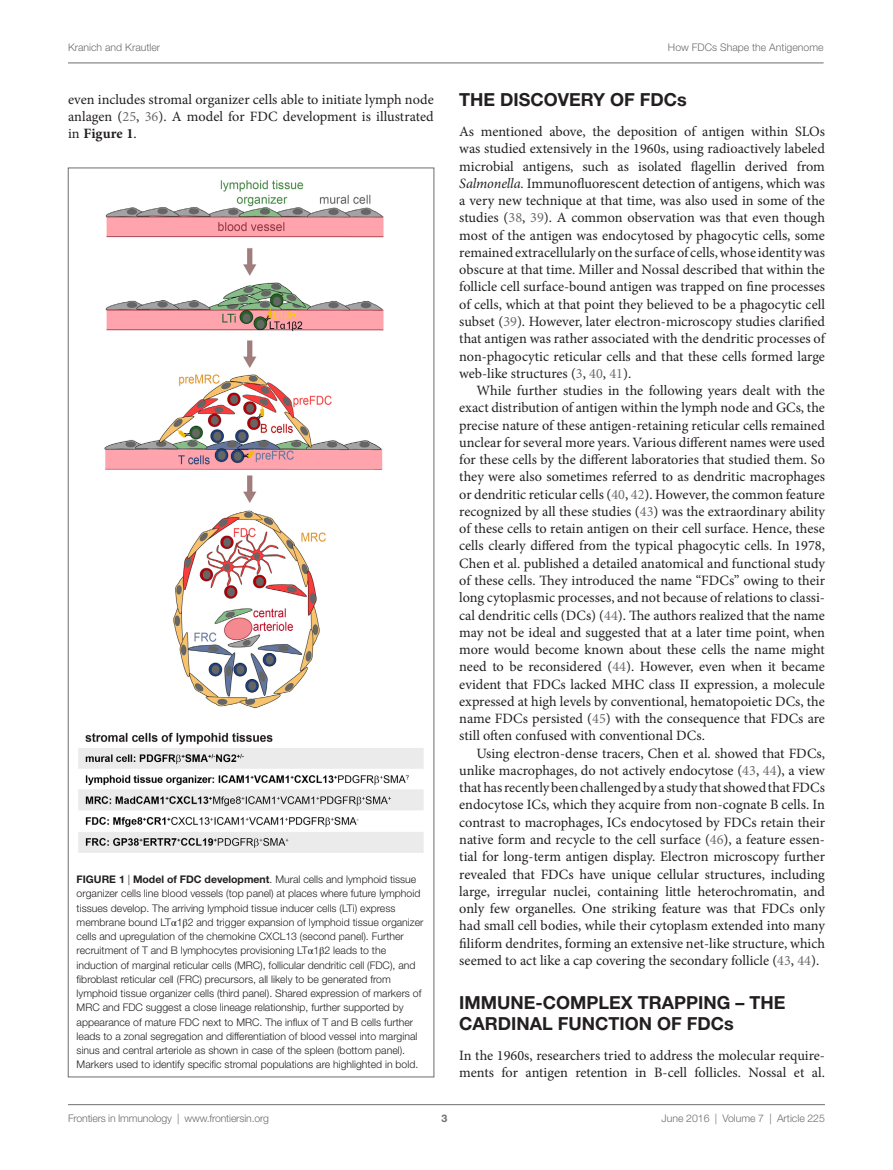
<style>
.page{position:relative;width:893px;height:1170px;background:#fff}
.page>*{position:absolute;margin:0;border:0;box-sizing:border-box;transform-origin:0 0}
.t1{font:700 18px/21px "Helvetica Neue LT Std";color:#231f20}
.t2{font:14.25px/17.2px "Minion Pro";color:#231f20;text-align:justify}
.t3{font:300 10.5px/14.2px "Helvetica Neue LT Std";color:#231f20}
.t4{font:300 10.5px "Helvetica Neue LT Std";color:#6c6d70}
.t5{font:700 10.5px "Helvetica Neue LT Std";color:#6c6d70}
.s1{color:#6c6d70}
.s2{font-weight:700}
.s3{font-style:italic}
.s4{font-family:"STIX General";font-weight:400}
</style>
<div class="page">
<img style="left:78px;top:180px;width:346px;height:673px">
<hr style="left:68px;top:1104px;width:757px;height:1px;background:#6c6d70">
<hr style="left:68px;top:63px;width:756px;height:1px;background:#6c6d70">
<p class="t4" style="left:68px;top:41px;width:94px">Kranich and Krautler</p>
<p class="t4" style="left:668px;top:41px;width:157px">How FDCs Shape the Antigenome</p>
<p class="t2" style="left:68px;top:90px;width:367px">even includes stromal organizer cells able to initiate lymph node anlagen (<span class="s1">25</span>, <span class="s1">36</span>). A model for FDC development is illustrated in <span class="s2">Figure 1</span>.</p>
<p class="t1" style="left:459px;top:89px;width:229px">THE DISCOVERY OF FDCs</p>
<p class="t2" style="left:459px;top:123px;width:367px">As mentioned above, the deposition of antigen within SLOs was studied extensively in the 1960s, using radioactively labeled microbial antigens, such as isolated flagellin derived from <span class="s3">Salmonella.</span> Immunofluorescent detection of antigens, which was a very new technique at that time, was also used in some of the studies (<span class="s1">38</span>, <span class="s1">39</span>). A common observation was that even though most of the antigen was endocytosed by phagocytic cells, some remained extracellularly on the surface of cells, whose identity was obscure at that time. Miller and Nossal described that within the follicle cell surface-bound antigen was trapped on fine processes of cells, which at that point they believed to be a phagocytic cell subset (<span class="s1">39</span>). However, later electron-microscopy studies clarified that antigen was rather associated with the dendritic processes of non-phagocytic reticular cells and that these cells formed large web-like structures (<span class="s1">3</span>, <span class="s1">40</span>, <span class="s1">41</span>).</p>
<p class="t2" style="left:459px;top:382px;width:367px;text-indent:17px">While further studies in the following years dealt with the exact distribution of antigen within the lymph node and GCs, the precise nature of these antigen-retaining reticular cells remained unclear for several more years. Various different names were used for these cells by the different laboratories that studied them. So they were also sometimes referred to as dendritic macrophages or dendritic reticular cells (<span class="s1">40</span>, <span class="s1">42</span>). However, the common feature recognized by all these studies (<span class="s1">43</span>) was the extraordinary ability of these cells to retain antigen on their cell surface. Hence, these cells clearly differed from the typical phagocytic cells. In 1978, Chen et al. published a detailed anatomical and functional study of these cells. They introduced the name “FDCs” owing to their long cytoplasmic processes, and not because of relations to classi&shy;cal dendritic cells (DCs) (<span class="s1">44</span>). The authors realized that the name may not be ideal and suggested that at a later time point, when more would become known about these cells the name might need to be reconsidered (<span class="s1">44</span>). However, even when it became evident that FDCs lacked MHC class II expression, a molecule expressed at high levels by conventional, hematopoietic DCs, the name FDCs persisted (<span class="s1">45</span>) with the consequence that FDCs are still often confused with conventional DCs.</p>
<p class="t2" style="left:459px;top:744px;width:367px;text-indent:17px">Using electron-dense tracers, Chen et al. showed that FDCs, unlike macrophages, do not actively endocytose (<span class="s1">43</span>, <span class="s1">44</span>), a view that has recently been challenged by a study that showed that FDCs endocytose ICs, which they acquire from non-cognate B cells. In contrast to macrophages, ICs endocytosed by FDCs retain their native form and recycle to the cell surface (<span class="s1">46</span>), a feature essen&shy;tial for long-term antigen display. Electron microscopy further revealed that FDCs have unique cellular structures, including large, irregular nuclei, containing little heterochromatin, and only few organelles. One striking feature was that FDCs only had small cell bodies, while their cytoplasm extended into many filiform dendrites, forming an extensive net-like structure, which seemed to act like a cap covering the secondary follicle (<span class="s1">43</span>, <span class="s1">44</span>).</p>
<p class="t1" style="left:459px;top:991px;width:326px">IMMUNE-COMPLEX TRAPPING – THE<br>CARDINAL FUNCTION OF FDCs</p>
<p class="t2" style="left:459px;top:1046px;width:367px">In the 1960s, researchers tried to address the molecular require&shy;ments for antigen retention in B-cell follicles. Nossal et al.</p>
<p class="t3" style="left:77px;top:872px;width:348px"><span class="s2">FIGURE 1</span> | <span class="s2">Model of FDC development</span>. Mural cells and lymphoid tissue organizer cells line blood vessels (top panel) at places where future lymphoid tissues develop. The arriving lymphoid tissue inducer cells (LTi) express membrane bound LT<span class="s4">α</span>1<span class="s4">β</span>2 and trigger expansion of lymphoid tissue organizer cells and upregulation of the chemokine CXCL13 (second panel). Further recruitment of T and B lymphocytes provisioning LT<span class="s4">α</span>1<span class="s4">β</span>2 leads to the induction of marginal reticular cells (MRC), follicular dendritic cell (FDC), and fibroblast reticular cell (FRC) precursors, all likely to be generated from lymphoid tissue organizer cells (third panel). Shared expression of markers of MRC and FDC suggest a close lineage relationship, further supported by appearance of mature FDC next to MRC. The influx of T and B cells further leads to a zonal segregation and differentiation of blood vessel into marginal sinus and central arteriole as shown in case of the spleen (bottom panel).<br>Markers used to identify specific stromal populations are highlighted in bold.</p>
<p class="t4" style="left:68px;top:1111px;width:203px">Frontiers in Immunology | www.frontiersin.org</p>
<p class="t4" style="left:662px;top:1111px;width:165px">June 2016 | Volume 7 | Article 225</p>
<p class="t5" style="left:441px;top:1111px;width:7px">3</p>
</div>
